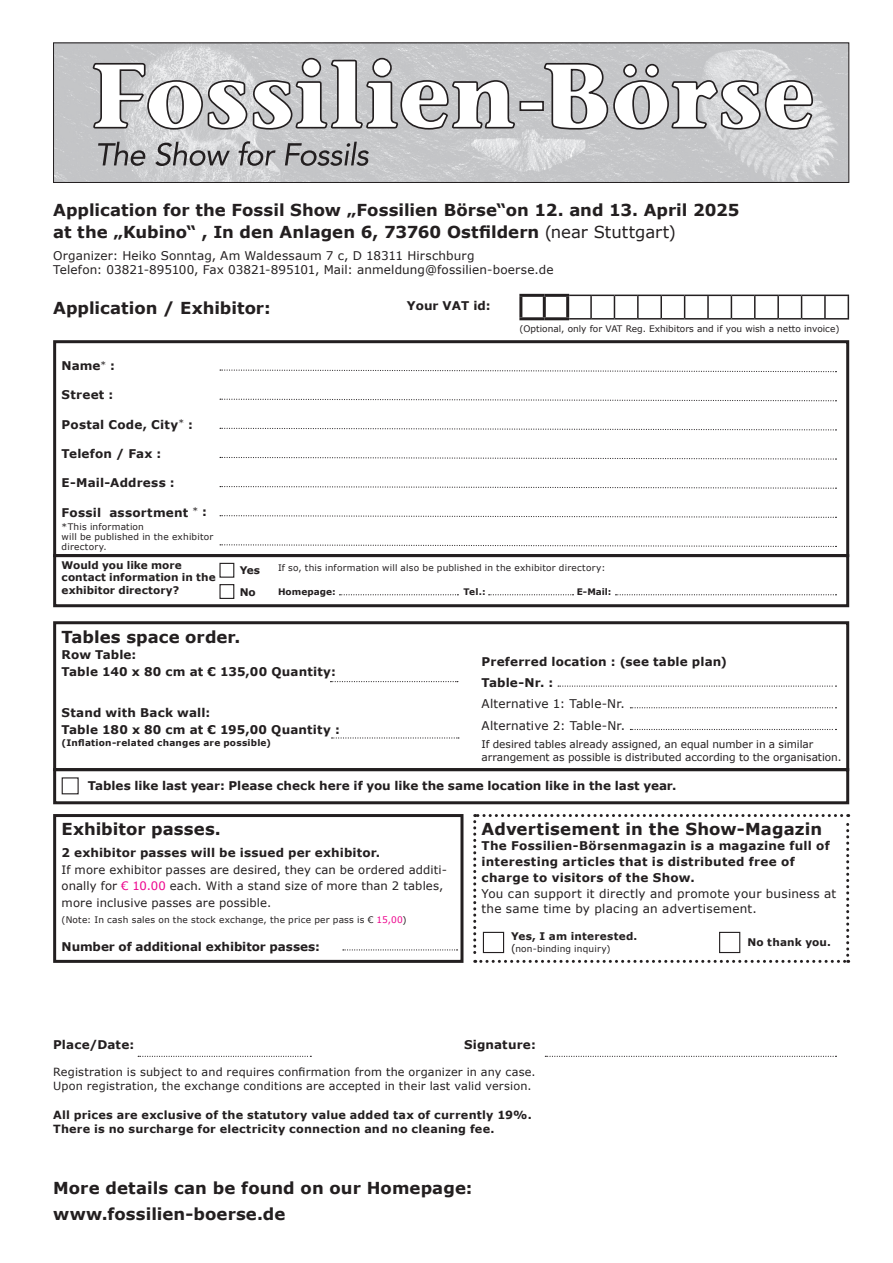
<style>
.page{position:relative;width:893px;height:1263px;background:#fff}
.page>*{position:absolute;margin:0;border:0;box-sizing:border-box;transform-origin:0 0}
.t1{font:700 16.5px/21.8px "Verdana";letter-spacing:.005em;color:#231f20}
.t2{font:700 12px/16.5px "Verdana";letter-spacing:.015em;color:#231f20}
.t3{font:12px/21.8px "Verdana";letter-spacing:.015em;color:#231f20}
.t4{font:700 12px "Verdana";letter-spacing:-.005em;color:#231f20}
.t5{font:11.7px/16.5px "Verdana";letter-spacing:.01em;color:#231f20}
.t6{font:11.25px/14.2px "Verdana";letter-spacing:.015em;color:#231f20}
.t7{font:700 11.25px/14.2px "Verdana";letter-spacing:.015em;color:#231f20}
.t8{font:10.5px/13.5px "Verdana";color:#231f20}
.t9{font:700 10.5px/12.8px "Verdana";letter-spacing:.005em;color:#231f20}
.t10{font:700 10.5px "Verdana";letter-spacing:.025em;color:#231f20}
.t11{font:9px/9.8px "Verdana";letter-spacing:.02em;color:#231f20}
.t12{font:9px "Verdana";color:#231f20}
.t13{font:700 9px "Verdana";letter-spacing:.02em;color:#231f20}
.s1{font-weight:400}
.s2{color:#ed028c}
.s3{font-size:10.5px}
</style>
<div class="page">
<img style="left:55px;top:45px;width:792px;height:136px">
<div style="left:53px;top:43px;width:796px;height:140px;border:1px solid #231f20"></div>
<svg style="left:93px;top:57px;width:721px;height:73px"></svg>
<svg style="left:98px;top:141px;width:271px;height:25px;background:#a5a4a6"></svg>
<div style="left:53px;top:340px;width:796px;height:217px;border:3px solid #231f20"></div>
<div style="left:53px;top:768px;width:796px;height:36px;border:3px solid #231f20"></div>
<div style="left:53px;top:554px;width:796px;height:53px;border:3px solid #231f20"></div>
<div style="left:53px;top:621px;width:796px;height:150px;border:3px solid #231f20"></div>
<div style="left:53px;top:814px;width:410px;height:149px;border:3px solid #231f20"></div>
<svg style="left:473px;top:814px;width:376px;height:149px"></svg>
<svg style="left:220px;top:369px;width:616px;height:4px"></svg>
<svg style="left:220px;top:398px;width:616px;height:4px"></svg>
<svg style="left:220px;top:427px;width:616px;height:4px"></svg>
<svg style="left:220px;top:456px;width:616px;height:4px"></svg>
<svg style="left:220px;top:486px;width:616px;height:3px"></svg>
<svg style="left:220px;top:515px;width:616px;height:3px"></svg>
<svg style="left:220px;top:544px;width:616px;height:3px"></svg>
<div style="left:62px;top:777px;width:17px;height:17px;border:1px solid #231f20"></div>
<div style="left:483px;top:932px;width:21px;height:21px;border:1px solid #231f20"></div>
<div style="left:719px;top:932px;width:21px;height:21px;border:1px solid #231f20"></div>
<svg style="left:343px;top:949px;width:115px;height:1px"></svg>
<svg style="left:138px;top:1056px;width:173px;height:1px"></svg>
<svg style="left:545px;top:1056px;width:291px;height:1px"></svg>
<div style="left:219px;top:563px;width:15px;height:15px;border:1px solid #231f20"></div>
<div style="left:219px;top:584px;width:15px;height:15px;border:1px solid #231f20"></div>
<svg style="left:339px;top:594px;width:119px;height:1px"></svg>
<svg style="left:489px;top:594px;width:84px;height:1px"></svg>
<svg style="left:615px;top:594px;width:221px;height:1px"></svg>
<svg style="left:330px;top:681px;width:128px;height:1px"></svg>
<svg style="left:558px;top:685px;width:278px;height:2px"></svg>
<svg style="left:630px;top:707px;width:206px;height:1px"></svg>
<svg style="left:630px;top:729px;width:206px;height:1px"></svg>
<svg style="left:332px;top:737px;width:127px;height:1px"></svg>
<svg style="left:569px;top:295px;width:280px;height:23px"></svg>
<hr style="left:569px;top:318px;width:22px;height:2px;background:#231f20">
<hr style="left:591px;top:318px;width:23px;height:2px;background:#231f20">
<hr style="left:614px;top:318px;width:24px;height:2px;background:#231f20">
<hr style="left:638px;top:318px;width:23px;height:2px;background:#231f20">
<hr style="left:661px;top:318px;width:24px;height:2px;background:#231f20">
<hr style="left:685px;top:318px;width:23px;height:2px;background:#231f20">
<hr style="left:708px;top:318px;width:23px;height:2px;background:#231f20">
<hr style="left:731px;top:318px;width:24px;height:2px;background:#231f20">
<hr style="left:755px;top:318px;width:23px;height:2px;background:#231f20">
<hr style="left:778px;top:318px;width:24px;height:2px;background:#231f20">
<hr style="left:802px;top:318px;width:23px;height:2px;background:#231f20">
<hr style="left:825px;top:318px;width:24px;height:2px;background:#231f20">
<hr style="left:519px;top:294px;width:25px;height:3px;background:#231f20">
<hr style="left:519px;top:297px;width:3px;height:20px;background:#231f20">
<hr style="left:544px;top:294px;width:25px;height:3px;background:#231f20">
<hr style="left:543px;top:297px;width:3px;height:20px;background:#231f20">
<hr style="left:519px;top:317px;width:25px;height:3px;background:#231f20">
<hr style="left:544px;top:317px;width:25px;height:3px;background:#231f20">
<hr style="left:566px;top:297px;width:3px;height:20px;background:#231f20">
<h1 class="t1" style="left:53px;top:199px;width:688px">Application for the Fossil Show „Fossilien Börse“on 12. and 13. April 2025 at the „Kubino“ , In den Anlagen 6, 73760 Ostfildern <span class="s1">(near Stuttgart)</span></h1>
<p class="t3" style="left:53px;top:248px;width:502px;line-height:14.4px">Organizer: Heiko Sonntag, Am Waldessaum 7 c, D 18311 Hirschburg<br>Telefon: 03821-895100, Fax 03821-895101, Mail: anmeldung@fossilien-boerse.de</p>
<h1 class="t1" style="left:53px;top:297px;width:219px">Application / Exhibitor:</h1>
<p class="t2" style="left:407px;top:297px;width:85px">Your VAT id:</p>
<p class="t2" style="left:62px;top:357px;width:55px">Name<sup>*</sup> :</p>
<p class="t2" style="left:62px;top:387px;width:53px">Street :</p>
<p class="t2" style="left:62px;top:416px;width:133px">Postal Code, City<sup>*</sup> :</p>
<p class="t2" style="left:62px;top:445px;width:101px">Telefon / Fax :</p>
<p class="t2" style="left:62px;top:474px;width:115px">E-Mail-Address :</p>
<p class="t2" style="left:62px;top:504px;width:147px">Fossil assortment <sup>*</sup> :</p>
<p class="t11" style="left:62px;top:522px;width:153px">*This information<br>will be published in the exhibitor directory.</p>
<p class="t9" style="left:62px;top:558px;width:156px">Would you like more contact information in the exhibitor directory?</p>
<p class="t9" style="left:240px;top:560px;width:22px;line-height:21.3px">Yes<br>No</p>
<p class="t12" style="left:519px;top:322px;width:322px">(Optional, only for VAT Reg. Exhibitors and if you wish a netto invoice)</p>
<p class="t11" style="left:278px;top:563px;width:329px">If so, this information will also be published in the exhibitor directory:</p>
<p class="t13" style="left:278px;top:586px;width:59px">Homepage:</p>
<p class="t13" style="left:464px;top:586px;width:24px">Tel.:</p>
<p class="t13" style="left:577px;top:586px;width:36px">E-Mail:</p>
<h1 class="t1" style="left:62px;top:626px;width:180px">Tables space order.</h1>
<p class="t2" style="left:62px;top:646px;width:276px">Row Table:<br>Table 140 x 80 cm at € 135,00 Quantity:</p>
<p class="t2" style="left:62px;top:704px;width:280px">Stand with Back wall:<br>Table 180 x 80 cm at € 195,00 Quantity :</p>
<p class="t13" style="left:62px;top:736px;width:211px">(Inflation-related changes are possible)</p>
<p class="t2" style="left:482px;top:651px;width:247px;line-height:20.7px">Preferred location : (see table plan)<br>Table-Nr. :</p>
<p class="t3" style="left:482px;top:693px;width:145px">Alternative 1: Table-Nr.<br>Alternative 2: Table-Nr.</p>
<p class="t8" style="left:482px;top:737px;width:361px">If desired tables already assigned, an equal number in a similar arrangement as possible is distributed according to the organisation.</p>
<p class="t2" style="left:88px;top:777px;width:590px">Tables like last year: Please check here if you like the same location like in the last year.</p>
<h1 class="t1" style="left:62px;top:817px;width:161px">Exhibitor passes.</h1>
<p class="t2" style="left:62px;top:844px;width:320px">2 exhibitor passes will be issued per exhibitor.</p>
<p class="t5" style="left:62px;top:861px;width:387px">If more exhibitor passes are desired, they can be ordered additi&shy;onally for <span class="s2">€ 10.00</span> each. With a stand size of more than 2 tables, more inclusive passes are possible.</p>
<p class="t11" style="left:62px;top:915px;width:346px">(Note: In cash sales on the stock exchange, the price per pass is € <span class="s2">15,00</span>)</p>
<p class="t4" style="left:62px;top:938px;width:260px">Number of additional exhibitor passes:</p>
<h1 class="t1" style="left:482px;top:817px;width:342px">Advertisement in the Show-Magazin</h1>
<p class="t2" style="left:482px;top:838px;width:350px;line-height:15.8px">The Fossilien-Börsenmagazin is a magazine full of interesting articles that is distributed free of charge to visitors of the Show.</p>
<p class="t3" style="left:482px;top:885px;width:356px;line-height:15.8px">You can support it directly and promote your business at the same time by placing an advertisement.</p>
<p class="t10" style="left:511px;top:929px;width:128px">Yes, I am interested.</p>
<p class="t11" style="left:511px;top:944px;width:101px"><span class="s3">(</span>non-binding inquiry)</p>
<p class="t9" style="left:747px;top:936px;width:85px">No thank you.</p>
<p class="t2" style="left:53px;top:1036px;width:83px">Place/Date:</p>
<p class="t2" style="left:464px;top:1036px;width:73px">Signature:</p>
<p class="t6" style="left:53px;top:1064px;width:484px">Registration is subject to and requires confirmation from the organizer in any case.<br>Upon registration, the exchange conditions are accepted in their last valid version.</p>
<p class="t7" style="left:53px;top:1107px;width:480px">All prices are exclusive of the statutory value added tax of currently 19%.<br>There is no surcharge for electricity connection and no cleaning fee.</p>
<h1 class="t1" style="left:53px;top:1175px;width:421px;line-height:26px">More details can be found on our Homepage: www.fossilien-boerse.de</h1>
</div>
